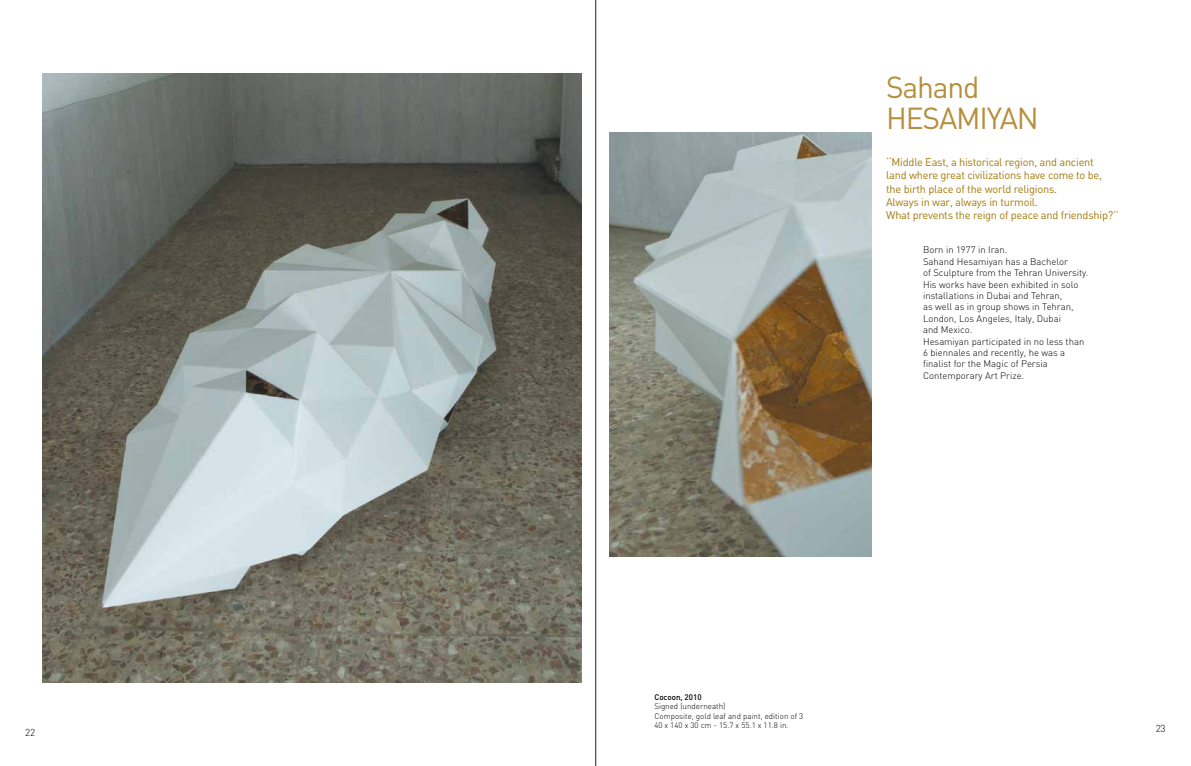
<style>
.page{position:relative;width:1191px;height:766px;background:#fff}
.page>*{position:absolute;margin:0;border:0;box-sizing:border-box;transform-origin:0 0}
.t1{font:30px/31px "DIN";letter-spacing:-.04em;color:#b58f3c}
.t2{font:11px/13.2px "DIN";letter-spacing:-.02em;color:#a3790b}
.t3{font:300 10px "DIN";color:#000}
.t4{font:300 9.5px/11.4px "DIN";color:#000}
.t5{font:300 8px/9.6px "DIN";color:#000}
.t6{font:500 8px "DIN";color:#000}
</style>
<div class="page">
<img style="left:43px;top:74px;width:538px;height:608px">
<img style="left:609px;top:132px;width:262px;height:424px">
<hr style="left:595px;top:0;width:1px;height:765px;background:#002354">
<p class="t3" style="left:25px;top:726px;width:11px">22</p>
<h1 class="t1" style="left:886px;top:71px;width:154px">Sahand<br>H esamiyan</h1>
<p class="t2" style="left:886px;top:155px;width:234px">‘‘M iddle East, a historical region, and ancient<br>land where great civilizations have come to be, the birth place of the world religions.<br>Always in war, always in turmoil.<br>What prevents the reign of peace and friendship?’’</p>
<p class="t4" style="left:923px;top:244px;width:167px">Born in 1977 in Iran.<br>Sahand Hesamiyan has a Bachelor<br>of Sculpture from the Tehran University.<br>His works have been exhibited in solo installations in Dubai and Tehran,<br>as well as in group shows in Tehran,<br>London, Los Angeles, Italy, Dubai<br>and Mexico.<br>Hesamiyan participated in no less than<br>6 biennales and recently, he was a finalist for the Magic of Persia<br>Contemporary Art Prize.</p>
<p class="t6" style="left:654px;top:691px;width:49px">Cocoon, 2010</p>
<p class="t5" style="left:654px;top:701px;width:150px">Signed (underneath)<br>Composite, gold leaf and paint, edition of 3<br>40 x 140 x 30 cm - 15.7 x 55.1 x 11.8 in.</p>
<p class="t3" style="left:1155px;top:722px;width:11px">23</p>
</div>
